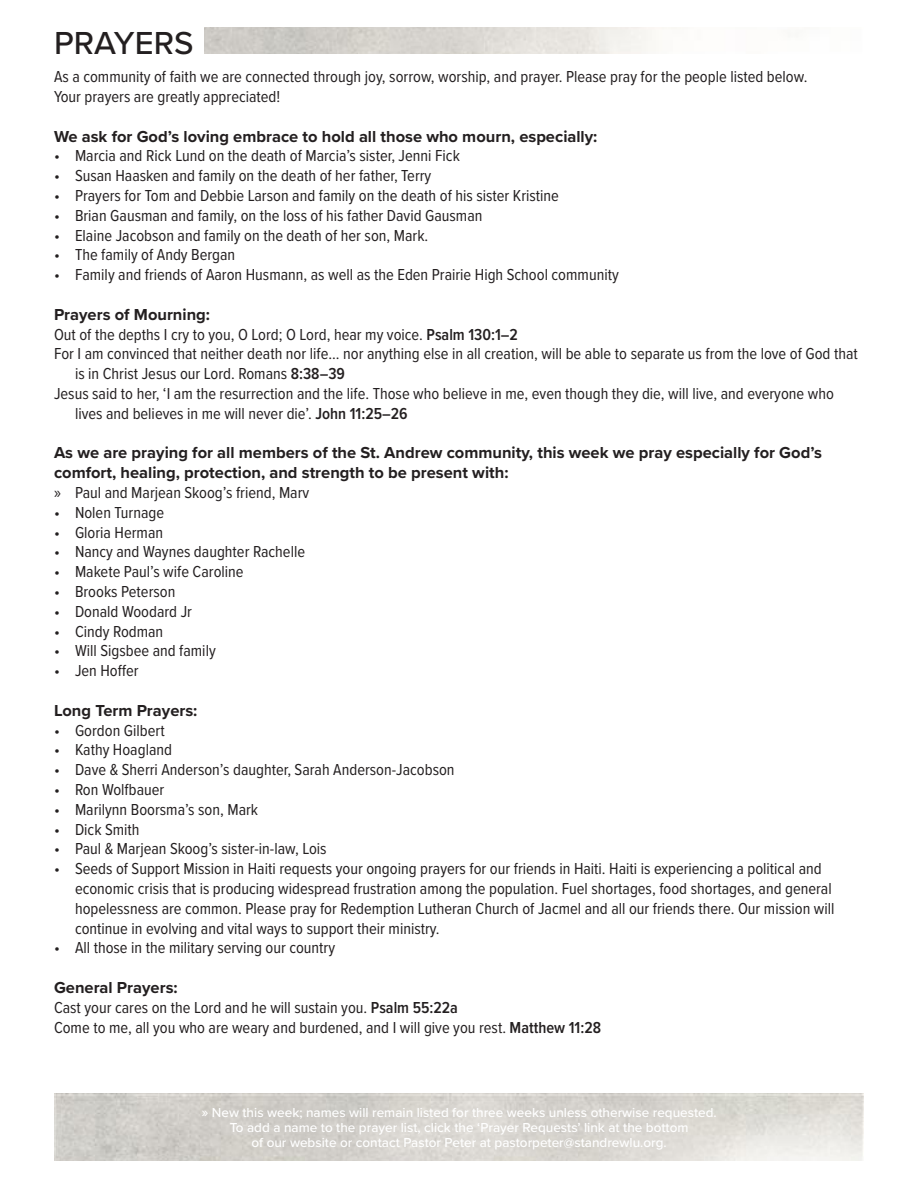
<style>
.page{position:relative;width:918px;height:1188px;background:#fff}
.page>*{position:absolute;margin:0;border:0;box-sizing:border-box;transform-origin:0 0}
.Order_of_Worship{font:500 33px "Proxima Nova";color:#231f20}
.Prayers{font:16.5px/19.8px "Proxima Nova Cond";color:#231f20}
.Prayers_Title{font:700 16.5px/19.8px "Proxima Nova";color:#231f20}
.Paragraph{font:16.5px/19.8px "Proxima Nova Cond";color:#231f20}
.t1{font:500 13.5px "Proxima Nova";color:#fff}
.s1{font-weight:600}
.s2{font-family:"Myriad Pro"}
.s3{font-size:15px}
</style>
<div class="page">
<img style="left:54px;top:1094px;width:810px;height:67px">
<p class="Order_of_Worship" style="left:54px;top:18px;width:141px">PRAYERS</p>
<p class="Paragraph" style="left:54px;top:66px;width:755px">As a community of faith we are connected through joy, sorrow, worship, and prayer. Please pray for the people listed below.<br>Your prayers are greatly appreciated!</p>
<p class="Prayers_Title" style="left:54px;top:126px;width:545px">We ask for God’s loving embrace to hold all those who mourn, especially:</p>
<p class="Prayers" style="left:54px;top:145px;width:407px">• Marcia and Rick Lund on the death of Marcia’s sister, Jenni Fick</p>
<p class="Prayers" style="left:54px;top:165px;width:379px">• Susan Haasken and family on the death of her father, Terry</p>
<p class="Prayers" style="left:54px;top:185px;width:506px">• Prayers for Tom and Debbie Larson and family on the death of his sister Kristine</p>
<p class="Prayers" style="left:54px;top:205px;width:430px">• Brian Gausman and family, on the loss of his father David Gausman</p>
<p class="Prayers" style="left:54px;top:224px;width:376px">• Elaine Jacobson and family on the death of her son, Mark.</p>
<p class="Prayers" style="left:54px;top:244px;width:183px">• The family of Andy Bergan</p>
<p class="Prayers" style="left:54px;top:264px;width:566px">• Family and friends of Aaron Husmann, as well as the Eden Prairie High School community</p>
<p class="Prayers_Title" style="left:54px;top:304px;width:158px">Prayers of Mourning:</p>
<p class="Prayers" style="left:54px;top:323px;width:465px">Out of the depths I cry to you, O Lord; O Lord, hear my voice. <span class="s1">Psalm 130:1–2</span></p>
<p class="Prayers" style="left:75px;top:343px;width:784px;text-indent:-21px">For I am convinced that neither death nor life... nor anything else in all creation, will be able to separate us from the love of God that is in Christ Jesus our Lord. Romans <span class="s1">8:38–39</span></p>
<p class="Prayers" style="left:75px;top:383px;width:760px;text-indent:-21px">Jesus said to her, ‘I am the resurrection and the life. Those who believe in me, even though they die, will live, and everyone who lives and believes in me will never die’. <span class="s1">John 11:25–26</span></p>
<p class="Prayers_Title" style="left:54px;top:443px;width:769px">As we are praying for all members of the St. Andrew community, this week we pray especially for God’s comfort, healing, protection, and strength to be present with:</p>
<p class="Prayers" style="left:54px;top:482px;width:257px"><span class="s2">»</span> Paul and Marjean Skoog’s friend, Marv</p>
<p class="Prayers" style="left:54px;top:502px;width:112px">• Nolen Turnage</p>
<p class="Prayers" style="left:54px;top:521px;width:111px">• Gloria Herman</p>
<p class="Prayers" style="left:54px;top:541px;width:253px">• Nancy and Waynes daughter Rachelle</p>
<p class="Prayers" style="left:54px;top:561px;width:191px">• Makete Paul’s wife Caroline</p>
<p class="Prayers" style="left:54px;top:581px;width:123px">• Brooks Peterson</p>
<p class="Prayers" style="left:54px;top:601px;width:140px">• Donald Woodard Jr</p>
<p class="Prayers" style="left:54px;top:620px;width:111px">• Cindy Rodman</p>
<p class="Prayers" style="left:54px;top:640px;width:163px">• Will Sigsbee and family</p>
<p class="Prayers" style="left:54px;top:660px;width:86px">• Jen Hoffer</p>
<p class="Prayers_Title" style="left:54px;top:700px;width:145px">Long Term Prayers:</p>
<p class="Prayers" style="left:54px;top:719px;width:112px">• Gordon Gilbert</p>
<p class="Prayers" style="left:54px;top:739px;width:120px">• Kathy Hoagland</p>
<p class="Prayers" style="left:54px;top:759px;width:402px">• Dave &amp; Sherri Anderson’s daughter, Sarah Anderson-Jacobson</p>
<p class="Prayers" style="left:54px;top:779px;width:112px">• Ron Wolfbauer</p>
<p class="Prayers" style="left:54px;top:799px;width:206px">• Marilynn Boorsma’s son, Mark</p>
<p class="Prayers" style="left:54px;top:818px;width:87px">• Dick Smith</p>
<p class="Prayers" style="left:54px;top:838px;width:274px">• Paul &amp; Marjean Skoog’s sister-in-law, Lois</p>
<p class="Prayers" style="left:75px;top:858px;width:761px;text-indent:-21px">• Seeds of Support Mission in Haiti requests your ongoing prayers for our friends in Haiti. Haiti is experiencing a political and economic crisis that is producing widespread frustration among the population. Fuel shortages, food shortages, and general hopelessness are common. Please pray for Redemption Lutheran Church of Jacmel and all our friends there. Our mission will continue in evolving and vital ways to support their ministry.</p>
<p class="Prayers" style="left:54px;top:937px;width:283px">• All those in the military serving our country</p>
<p class="Prayers_Title" style="left:54px;top:977px;width:125px">General Prayers:</p>
<p class="Prayers" style="left:54px;top:997px;width:406px">Cast your cares on the Lord and he will sustain you. <span class="s1">Psalm 55:22a</span></p>
<p class="Prayers" style="left:54px;top:1016px;width:549px">Come to me, all you who are weary and burdened, and I will give you rest. <span class="s1">Matthew 11:28</span></p>
<p class="t1" style="left:201px;top:1103px;width:517px"><span class="s3">»</span> New this week; names will remain listed for three weeks unless otherwise requested.</p>
<p class="t1" style="left:230px;top:1118px;width:460px">To add a name to the prayer list, click the ‘Prayer Requests’ link at the bottom</p>
<p class="t1" style="left:252px;top:1133px;width:417px">of our website or contact Pastor Peter at pastorpeter@standrewlu.org.</p>
</div>
